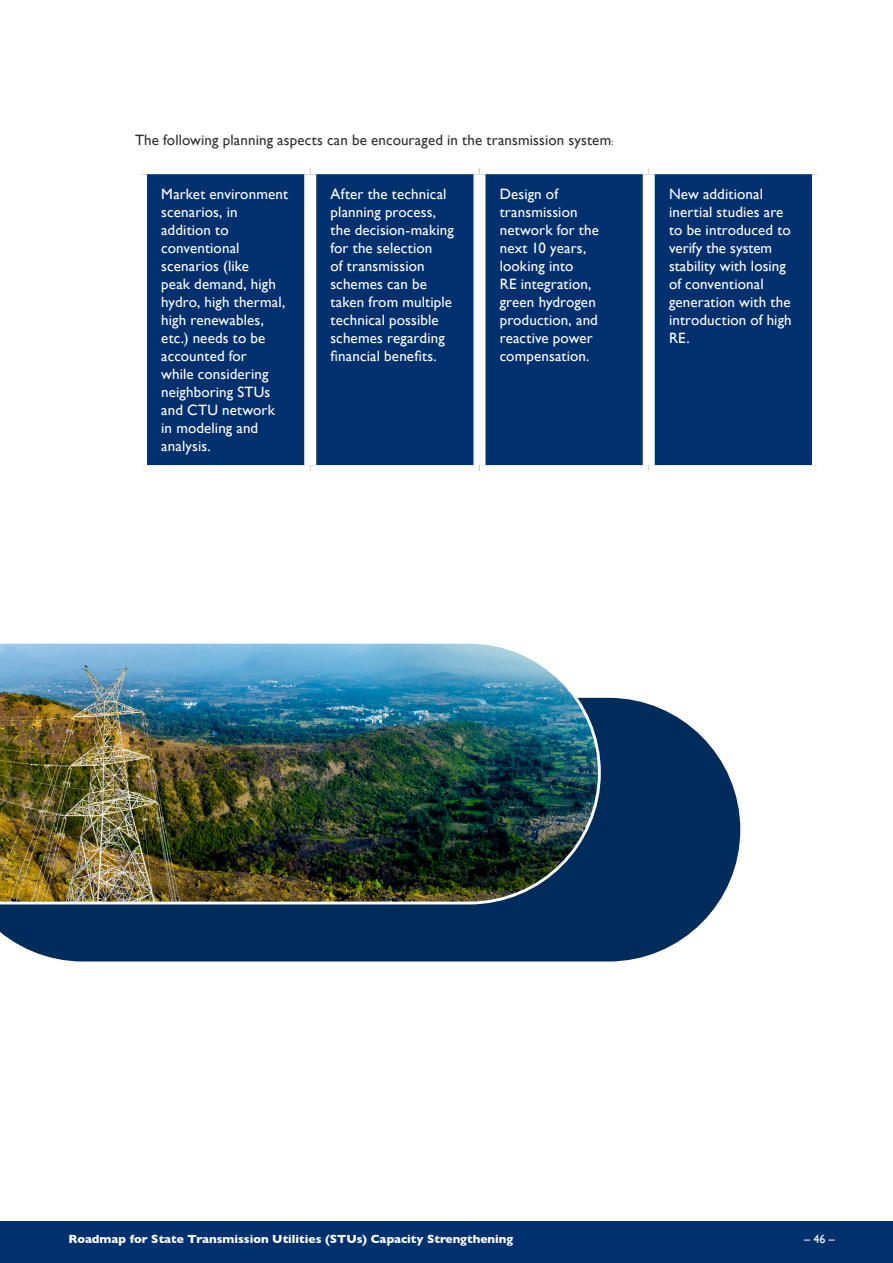
<style>
.page{position:relative;width:893px;height:1263px;background:#fff}
.page>*{position:absolute;margin:0;border:0;box-sizing:border-box;transform-origin:0 0}
.Text_before_bulle{font:15px/18px "Gill Sans";letter-spacing:.01em;color:#fff}
.Text_before_bulle-2{font:15px "Gill Sans";letter-spacing:.01em;color:#312f30}
.t1{font:700 12px "Gill Sans";color:#fff}
.t2{font:12px "Gill Sans";color:#fff}
.s1{font-size:9px}
</style>
<div class="page">
<div style="left:0;top:1221px;width:893px;height:42px;background:#00306d"></div>
<div style="left:147px;top:174px;width:665px;height:291px;background:#00306d"></div>
<div style="left:304px;top:174px;width:12px;height:291px;background:#fff"></div>
<div style="left:473px;top:174px;width:12px;height:291px;background:#fff"></div>
<div style="left:643px;top:174px;width:12px;height:291px;background:#fff"></div>
<svg style="left:0;top:698px;width:740px;height:263px;background:#1d446e"></svg>
<img style="left:0;top:643px;width:601px;height:261px">
<p class="Text_before_bulle-2" style="left:135px;top:131px;width:480px">The following planning aspects can be encouraged in the transmission system<span class="s1">:</span></p>
<p class="Text_before_bulle" style="left:161px;top:185px;width:128px">Market environment scenarios, in addition to conventional scenarios (like<br>peak demand, high hydro, high thermal, high renewables, etc.) needs to be accounted for<br>while considering neighboring STUs and CTU network in modeling and analysis.</p>
<p class="Text_before_bulle" style="left:330px;top:185px;width:125px">After the technical planning process, the decision-making for the selection<br>of transmission schemes can be taken from multiple technical possible schemes regarding financial benefits.</p>
<p class="Text_before_bulle" style="left:500px;top:185px;width:101px">Design of transmission network for the next 10 years, looking into<br>RE integration, green hydrogen production, and reactive power compensation.</p>
<p class="Text_before_bulle" style="left:669px;top:185px;width:124px">New additional inertial studies are to be introduced to verify the system stability with losing of conventional generation with the introduction of high<br>RE.</p>
<p class="t1" style="left:68px;top:1230px;width:446px">Roadmap for State Transmission Utilities (STUs) Capacity Strengthening</p>
<p class="t2" style="left:804px;top:1232px;width:32px">– 46 –</p>
</div>
